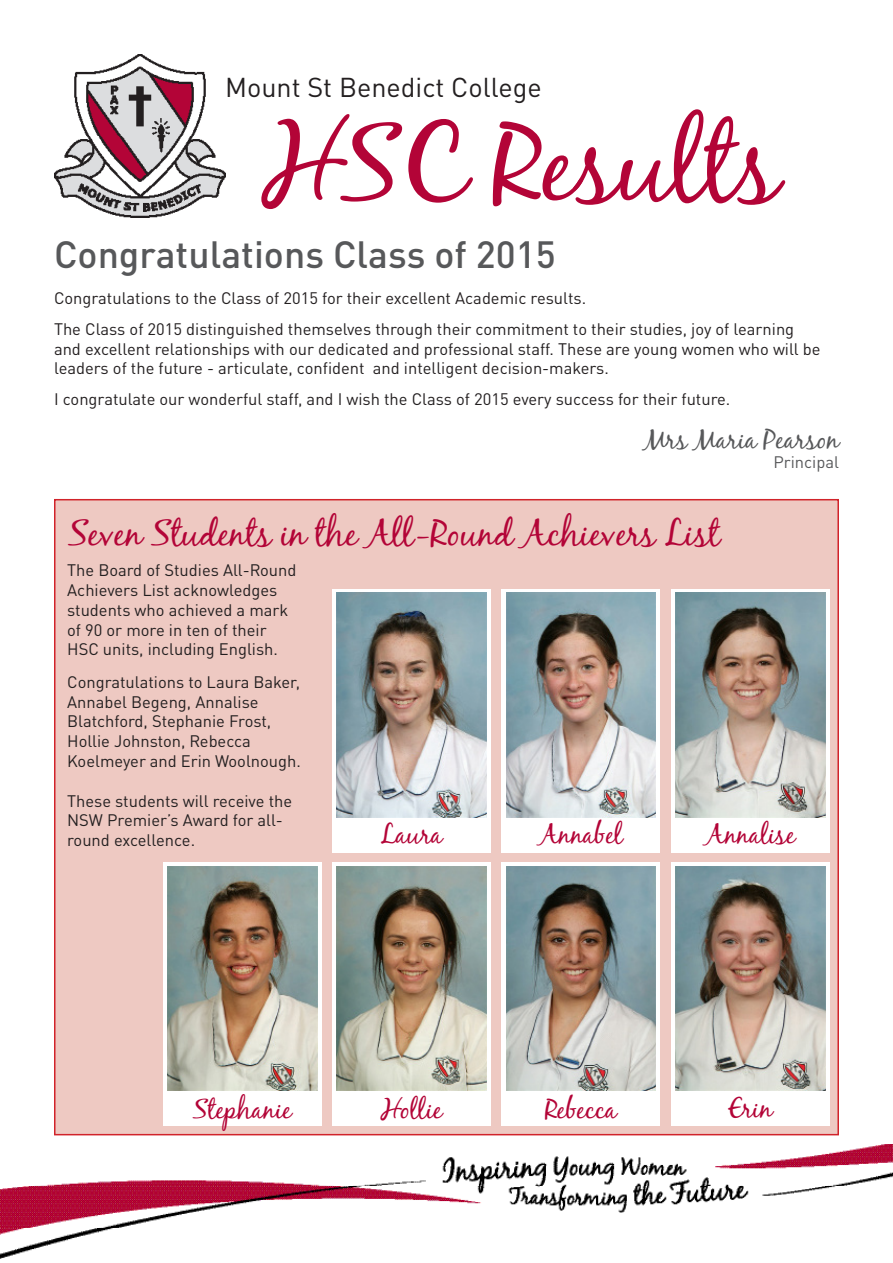
<style>
.page{position:relative;width:893px;height:1263px;background:#fff}
.page>*{position:absolute;margin:0;border:0;box-sizing:border-box;transform-origin:0 0}
.t1{font:108px "Black Jack";color:#b30437}
.Heading_1{font:500 37.5px "DINOT";color:#57585a}
.Paragraph_Style_1{font:36px "Black Jack";color:#b30437}
.Heading_1-2{font:27px "Black Jack";color:#b30437}
.t2{font:27px "DINOT";color:#231f20}
.Paragraph_Style_1-2{font:27px "Black Jack";color:#57585a}
.Paragraph_Style_1-3{font:16.5px/19.8px "DINOT";color:#231f20}
.Paragraph_Style_1-4{font:16.5px "DINOT";color:#57585a}
</style>
<div class="page">
<img style="left:54px;top:54px;width:171px;height:164px">
<img style="left:0;top:1144px;width:893px;height:114px">
<div style="left:55px;top:500px;width:783px;height:635px;background:#eec9c2"></div>
<div style="left:333px;top:589px;width:158px;height:264px;background:#fff"></div>
<div style="left:502px;top:589px;width:158px;height:264px;background:#fff"></div>
<div style="left:671px;top:589px;width:158px;height:264px;background:#fff"></div>
<div style="left:671px;top:862px;width:158px;height:264px;background:#fff"></div>
<div style="left:502px;top:862px;width:158px;height:264px;background:#fff"></div>
<div style="left:333px;top:862px;width:158px;height:264px;background:#fff"></div>
<div style="left:163px;top:862px;width:158px;height:264px;background:#fff"></div>
<img style="left:167px;top:866px;width:150px;height:225px">
<img style="left:337px;top:592px;width:149px;height:225px">
<img style="left:506px;top:592px;width:150px;height:225px">
<img style="left:675px;top:592px;width:150px;height:225px">
<img style="left:337px;top:866px;width:149px;height:225px">
<img style="left:506px;top:866px;width:150px;height:225px">
<img style="left:675px;top:866px;width:150px;height:225px">
<h3 class="t2" style="left:225px;top:71px;width:318px">Mount St Benedict College</h3>
<h1 class="t1" style="left:264px;top:99px;width:518px">HSC Results</h1>
<p class="Heading_1" style="left:54px;top:231px;width:503px">Congratulations Class of 2015</p>
<p class="Paragraph_Style_1-3" style="left:54px;top:288px;width:534px">Congratulations to the Class of 2015 for their excellent Academic results.</p>
<p class="Paragraph_Style_1-3" style="left:54px;top:319px;width:768px">The Class of 2015 distinguished themselves through their commitment to their studies, joy of learning and excellent relationships with our dedicated and professional staff. These are young women who will be leaders of the future - articulate, confident and intelligent decision-makers.</p>
<p class="Paragraph_Style_1-3" style="left:54px;top:389px;width:678px">I congratulate our wonderful staff, and I wish the Class of 2015 every success for their future.</p>
<p class="Paragraph_Style_1-2" style="left:644px;top:423px;width:197px">Mrs Maria Pearson</p>
<p class="Paragraph_Style_1-4" style="left:773px;top:452px;width:67px">Principal</p>
<p class="Paragraph_Style_1" style="left:68px;top:511px;width:653px">Seven Students in the All-Round Achievers List</p>
<p class="Paragraph_Style_1-3" style="left:67px;top:560px;width:231px">The Board of Studies All-Round<br>Achievers List acknowledges students who achieved a mark of 90 or more in ten of their<br>HSC units, including English.</p>
<p class="Paragraph_Style_1-3" style="left:67px;top:672px;width:235px">Congratulations to Laura Baker,<br>Annabel Begeng, Annalise<br>Blatchford, Stephanie Frost,<br>Hollie Johnston, Rebecca<br>Koelmeyer and Erin Woolnough.</p>
<p class="Paragraph_Style_1-3" style="left:67px;top:790px;width:226px">These students will receive the<br>NSW Premier’s Award for all&shy;round excellence.</p>
<p class="Heading_1-2" style="left:380px;top:818px;width:64px">Laura</p>
<p class="Heading_1-2" style="left:539px;top:818px;width:84px">Annabel</p>
<p class="Heading_1-2" style="left:706px;top:818px;width:91px">Annalise</p>
<p class="Heading_1-2" style="left:193px;top:1092px;width:100px">Stephanie</p>
<p class="Heading_1-2" style="left:381px;top:1093px;width:63px">Hollie</p>
<p class="Heading_1-2" style="left:545px;top:1092px;width:73px">Rebecca</p>
<p class="Heading_1-2" style="left:728px;top:1092px;width:45px">Erin</p>
</div>
